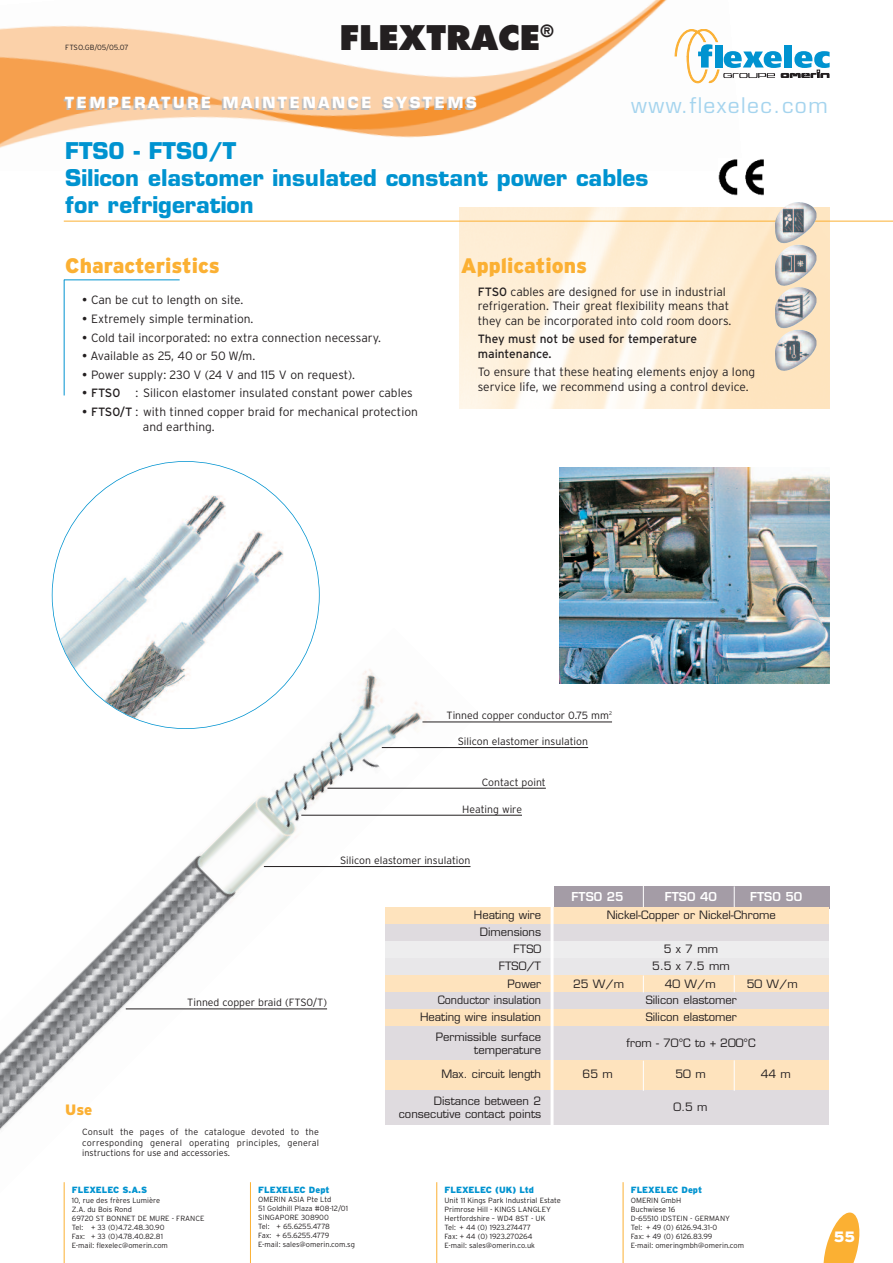
<style>
.page{position:relative;width:893px;height:1263px;background:#fff}
.page>*{position:absolute;margin:0;border:0;box-sizing:border-box;transform-origin:0 0}
.t1{font:800 33px "Futura";color:#231f20}
.t2{font:700 22.5px/27px "Eurostile";color:#0093d0}
.t3{font:900 21px "Interstate";color:#fbb033}
.t4{font:21px "Eurostile";letter-spacing:.07em;color:#a5d4ee}
.t5{font:700 15px "Eurostile";letter-spacing:.18em;color:#fff}
.t6{font:900 15px "Interstate";color:#fbb033}
.t7{font:900 15px "Interstate";color:#fff}
.t8{font:300 12px/14.4px "Interstate";color:#231f20}
.t9{font:12px/14.4px "Interstate";color:#231f20}
.t10{font:600 12px "Eurostile";color:#fff}
.t11{font:11.25px/17.2px "Eurostile";color:#231f20;text-align:right}
.t12{font:11.25px "Eurostile";color:#231f20;scale:.95 1}
.t13{font:300 10.5px "Interstate";color:#231f20}
.t14{font:300 9px/10.8px "Interstate";color:#231f20;text-align:justify}
.t15{font:900 9px "Interstate";color:#0093d0}
.t16{font:300 7.5px/9px "Interstate";color:#231f20}
.s1{font-weight:400}
</style>
<div class="page">
<img style="left:0;top:628px;width:479px;height:565px">
<img style="left:0;top:0;width:710px;height:148px">
<div style="left:554px;top:886px;width:275px;height:22px;background:#a49ca6"></div>
<div style="left:386px;top:907px;width:443px;height:17px;background:#fee3bd"></div>
<div style="left:386px;top:924px;width:443px;height:17px;background:#dfdbdf"></div>
<div style="left:386px;top:941px;width:443px;height:17px;background:#ededee"></div>
<div style="left:386px;top:958px;width:443px;height:17px;background:#e8e7e9"></div>
<div style="left:386px;top:975px;width:443px;height:17px;background:#fee3bd"></div>
<div style="left:386px;top:992px;width:443px;height:17px;background:#dfdbdf"></div>
<div style="left:386px;top:1009px;width:443px;height:17px;background:#fee3bd"></div>
<div style="left:386px;top:1026px;width:443px;height:17px;background:#dfdbdf"></div>
<div style="left:386px;top:1043px;width:443px;height:17px;background:#dfdbdf"></div>
<div style="left:386px;top:1060px;width:443px;height:17px;background:#fee3bd"></div>
<div style="left:386px;top:1074px;width:443px;height:17px;background:#fee3bd"></div>
<div style="left:386px;top:1091px;width:443px;height:17px;background:#dfdbdf"></div>
<div style="left:386px;top:1108px;width:443px;height:17px;background:#dfdbdf"></div>
<svg style="left:643px;top:886px;width:1px;height:21px"></svg>
<svg style="left:734px;top:886px;width:1px;height:21px"></svg>
<hr style="left:643px;top:1061px;width:1px;height:30px;background:#fff">
<hr style="left:734px;top:1060px;width:1px;height:31px;background:#fff">
<svg style="left:643px;top:975px;width:1px;height:17px"></svg>
<svg style="left:734px;top:975px;width:1px;height:17px"></svg>
<hr style="left:551px;top:886px;width:3px;height:242px;background:#fff">
<hr style="left:64px;top:221px;width:829px;height:1px;background:#fbb033">
<svg style="left:823px;top:1212px;width:37px;height:51px"></svg>
<hr style="left:64px;top:1182px;width:1px;height:81px;background:#fbb033">
<hr style="left:250px;top:1182px;width:1px;height:81px;background:#fbb033">
<hr style="left:436px;top:1182px;width:1px;height:81px;background:#fbb033">
<hr style="left:623px;top:1182px;width:1px;height:81px;background:#fbb033">
<svg style="left:675px;top:29px;width:155px;height:54px"></svg>
<hr style="left:64px;top:280px;width:1px;height:115px;background:#0093d0">
<hr style="left:64px;top:279px;width:116px;height:1px;background:#0093d0">
<img style="left:775px;top:202px;width:41px;height:169px">
<hr style="left:422px;top:721px;width:190px;height:1px;background:#231f20">
<hr style="left:301px;top:815px;width:221px;height:1px;background:#231f20">
<hr style="left:327px;top:788px;width:219px;height:1px;background:#231f20">
<hr style="left:264px;top:866px;width:206px;height:1px;background:#231f20">
<hr style="left:126px;top:1008px;width:201px;height:1px;background:#231f20">
<img style="left:53px;top:462px;width:266px;height:266px;border-radius:50%">
<img style="left:719px;top:159px;width:45px;height:36px">
<svg style="left:374px;top:735px;width:46px;height:45px"></svg>
<hr style="left:382px;top:747px;width:206px;height:1px;background:#231f20">
<img style="left:559px;top:467px;width:270px;height:216px">
<p class="t16" style="left:65px;top:43px;width:65px">FTSO.GB/05/05.07</p>
<h1 class="t1" style="left:339px;top:23px;width:216px">FLEXTRACE<sup>®</sup></h1>
<h3 class="t4" style="left:631px;top:97px;width:198px">www.flexelec.com</h3>
<h3 class="t5" style="left:65px;top:97px;width:413px">TEMPERATURE MAINTENANCE SYSTEMS</h3>
<h2 class="t2" style="left:65px;top:140px;width:585px">FTS0 - FTS0/T<br>Silicon elastomer insulated constant power cables for refrigeration</h2>
<h3 class="t3" style="left:65px;top:254px;width:156px">Characteristics</h3>
<h3 class="t8" style="left:82px;top:293px;width:163px"><span class="s1">•</span> Can be cut to length on site.</h3>
<h3 class="t8" style="left:82px;top:311px;width:173px"><span class="s1">•</span> Extremely simple termination.</h3>
<h3 class="t8" style="left:82px;top:330px;width:300px"><span class="s1">•</span> Cold tail incorporated: no extra connection necessary.</h3>
<h3 class="t8" style="left:82px;top:349px;width:175px"><span class="s1">•</span> Available as 25, 40 or 50 W/m.</h3>
<h3 class="t8" style="left:82px;top:367px;width:274px"><span class="s1">•</span> Power supply: 230 V (24 V and 115 V on request).</h3>
<h3 class="t9" style="left:82px;top:386px;width:40px">• FTS0</h3>
<h3 class="t8" style="left:135px;top:386px;width:279px">: Silicon elastomer insulated constant power cables</h3>
<h3 class="t8" style="left:143px;top:405px;width:277px;text-indent:-61px"><span class="s1">• FTS0/T</span> : with tinned copper braid for mechanical protection and earthing.</h3>
<h3 class="t3" style="left:461px;top:254px;width:128px">Applications</h3>
<h3 class="t8" style="left:478px;top:284px;width:255px"><span class="s1">FTS0</span> cables are designed for use in industrial refrigeration. Their great flexibility means that they can be incorporated into cold room doors.</h3>
<h3 class="t9" style="left:478px;top:332px;width:221px">They must not be used for temperature maintenance.</h3>
<h3 class="t8" style="left:478px;top:365px;width:279px">To ensure that these heating elements enjoy a long service life, we recommend using a control device.</h3>
<h3 class="t13" style="left:447px;top:710px;width:167px">Tinned copper conductor 0.75 mm<sup>2</sup></h3>
<h3 class="t13" style="left:458px;top:735px;width:132px">Silicon elastomer insulation</h3>
<h3 class="t13" style="left:482px;top:776px;width:66px">Contact point</h3>
<h3 class="t13" style="left:462px;top:803px;width:61px">Heating wire</h3>
<h3 class="t13" style="left:340px;top:854px;width:132px">Silicon elastomer insulation</h3>
<h3 class="t10" style="left:572px;top:892px;width:54px">FTS0 25</h3>
<h3 class="t10" style="left:665px;top:892px;width:54px">FTS0 40</h3>
<h3 class="t10" style="left:750px;top:892px;width:54px">FTS0 50</h3>
<h3 class="t13" style="left:187px;top:997px;width:141px">Tinned copper braid (FTS0/T)</h3>
<h3 class="t6" style="left:65px;top:1101px;width:28px">Use</h3>
<p class="t14" style="left:82px;top:1126px;width:238px">Consult the pages of the catalogue devoted to the corresponding general operating principles, general instructions for use and accessories.</p>
<p class="t15" style="left:72px;top:1184px;width:77px">FLEXELEC S.A.S</p>
<p class="t16" style="left:72px;top:1195px;width:134px">10, rue des frères Lumière<br>Z.A. du Bois Rond<br>69720 ST BONNET DE MURE - FRANCE<br>Tel: + 33 (0)4.72.48.30.90<br>Fax: + 33 (0)4.78.40.82.81<br>E-mail: flexelec@omerin.com</p>
<p class="t15" style="left:258px;top:1184px;width:73px">FLEXELEC Dept</p>
<p class="t16" style="left:258px;top:1195px;width:98px">OMERIN ASIA Pte Ltd<br>51 Goldhill Plaza #08-12/01<br>SINGAPORE 308900<br>Tel: + 65.6255.4778<br>Fax: + 65.6255.4779<br>E-mail: sales@omerin.com.sg</p>
<h3 class="t11" style="left:474px;top:908px;width:69px">Heating wire</h3>
<h3 class="t11" style="left:607px;top:908px;width:171px">Nickel-Copper or Nickel-Chrome</h3>
<h3 class="t11" style="left:480px;top:924px;width:63px">Dimensions<br>FTS0</h3>
<h3 class="t11" style="left:664px;top:942px;width:56px">5x7mm</h3>
<h3 class="t11" style="left:499px;top:959px;width:44px">FTS0/T</h3>
<h3 class="t11" style="left:652px;top:959px;width:79px">5.5 x 7.5 mm</h3>
<h3 class="t11" style="left:507px;top:976px;width:35px">Power</h3>
<h3 class="t11" style="left:573px;top:976px;width:52px">25 W/m</h3>
<h3 class="t11" style="left:665px;top:976px;width:52px">40 W/m</h3>
<h3 class="t11" style="left:747px;top:976px;width:52px">50 W/m</h3>
<h3 class="t12" style="left:438px;top:996px;width:110px">Conductor insulation</h3>
<h3 class="t11" style="left:646px;top:992px;width:93px">Silicon elastomer</h3>
<h3 class="t11" style="left:420px;top:1010px;width:123px">Heating wire insulation</h3>
<h3 class="t11" style="left:646px;top:1010px;width:93px">Silicon elastomer</h3>
<h3 class="t11" style="left:436px;top:1029px;width:107px">Permissible surface</h3>
<h3 class="t11" style="left:627px;top:1035px;width:130px">from - 70°C to + 200°C</h3>
<h3 class="t11" style="left:441px;top:1039px;width:101px;line-height:24.2px">temperature<br>Max. circuit length</h3>
<h3 class="t11" style="left:583px;top:1067px;width:32px">65 m</h3>
<h3 class="t11" style="left:675px;top:1067px;width:32px">50 m</h3>
<h3 class="t11" style="left:761px;top:1067px;width:32px">44 m</h3>
<h3 class="t11" style="left:399px;top:1095px;width:144px;line-height:13.5px">Distance between 2 consecutive contact points</h3>
<h3 class="t11" style="left:674px;top:1099px;width:36px">0.5 m</h3>
<p class="t15" style="left:445px;top:1184px;width:91px">FLEXELEC (UK) Ltd</p>
<p class="t16" style="left:445px;top:1195px;width:118px">Unit 11 Kings Park Industrial Estate<br>Primrose Hill - KINGS LANGLEY<br>Hertfordshire – WD4 8ST - UK<br>Tel: + 44 (0) 1923.274477<br>Fax: + 44 (0) 1923.270264<br>E-mail: sales@omerin.co.uk</p>
<p class="t15" style="left:631px;top:1184px;width:73px">FLEXELEC Dept</p>
<p class="t16" style="left:631px;top:1195px;width:115px">OMERIN GmbH<br>Buchwiese 16<br>D-65510 IDSTEIN - GERMANY<br>Tel: + 49 (0) 6126.94.31-0<br>Fax: + 49 (0) 6126.83.99<br>E-mail: omeringmbh@omerin.com</p>
<h3 class="t7" style="left:834px;top:1228px;width:23px">55</h3>
</div>
